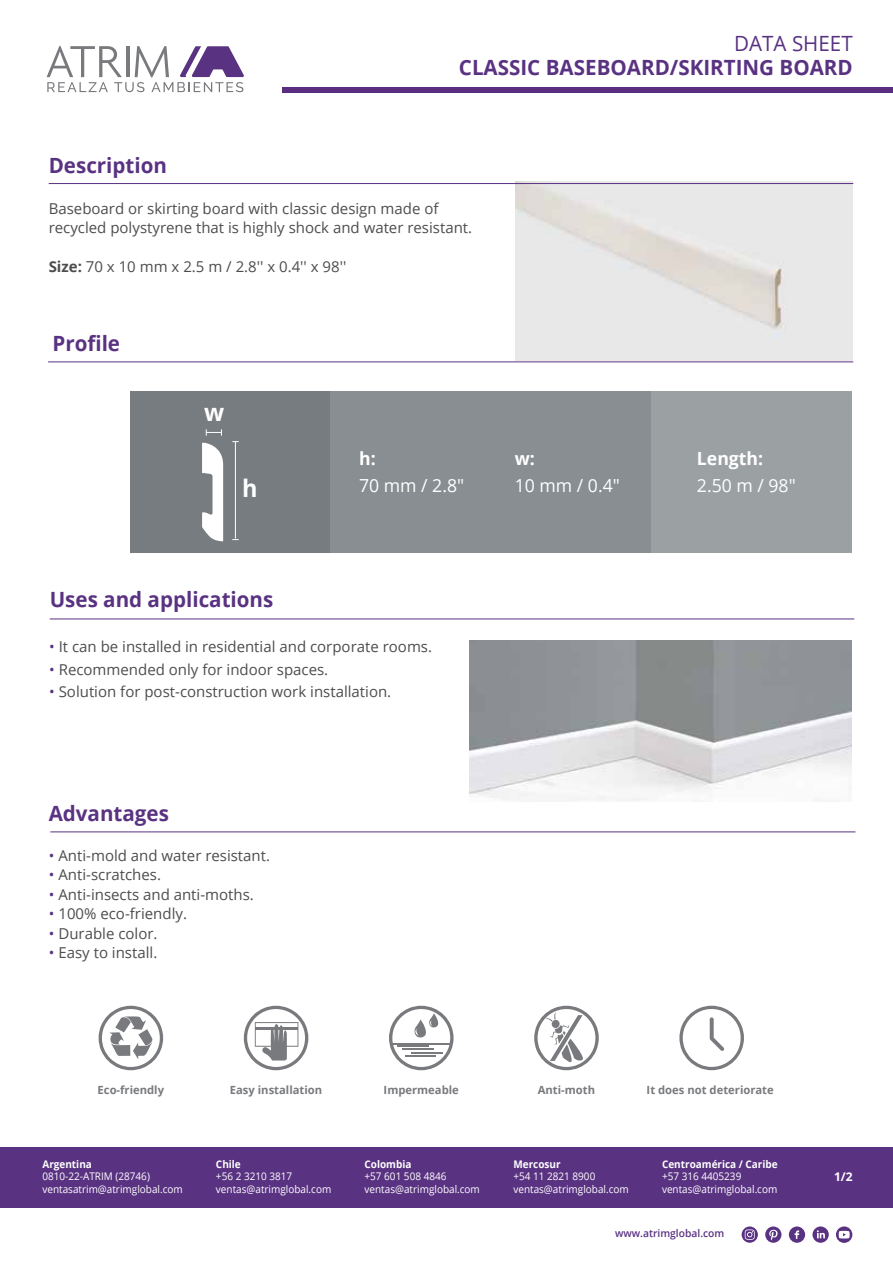
<style>
.page{position:relative;width:893px;height:1263px;background:#fff}
.page>*{position:absolute;margin:0;border:0;box-sizing:border-box;transform-origin:0 0}
.t1{font:700 24px "Open Sans";color:#fff}
.t2{font:700 21px "Open Sans";color:#5a3282}
.t3{font:21px "Open Sans";color:#5a3282}
.t4{font:18px "Open Sans";color:#fff}
.t5{font:700 18px "Open Sans";color:#fff}
.t6{font:15px/19.5px "Open Sans";color:#4d4d4f}
.t7{font:700 12px "Open Sans";color:#fff}
.t8{font:700 11.25px "Open Sans";color:#797a7d}
.t9{font:10.5px/12px "Open Sans";color:#fff;scale:.95 1}
.t10{font:700 10.5px "Open Sans";color:#fff;scale:.95 1}
.t11{font:600 10.5px "Open Sans";color:#5a3282}
.s1{font-weight:700}
.s2{color:#5a3282}
</style>
<div class="page">
<img style="left:515px;top:182px;width:337px;height:179px">
<img style="left:469px;top:641px;width:382px;height:161px">
<div style="left:650px;top:391px;width:202px;height:161px;background:#9ba0a3"></div>
<div style="left:131px;top:391px;width:203px;height:161px;background:#777c80"></div>
<div style="left:330px;top:391px;width:321px;height:161px;background:#888e91"></div>
<hr style="left:235px;top:442px;width:1px;height:96px;background:#fff">
<svg style="left:206px;top:429px;width:16px;height:7px"></svg>
<svg style="left:202px;top:443px;width:21px;height:98px"></svg>
<div style="left:0;top:1147px;width:893px;height:60px;background:#5a3282"></div>
<svg style="left:812px;top:1226px;width:17px;height:17px"></svg>
<svg style="left:789px;top:1226px;width:16px;height:17px"></svg>
<svg style="left:765px;top:1226px;width:16px;height:17px"></svg>
<svg style="left:742px;top:1226px;width:16px;height:17px"></svg>
<svg style="left:836px;top:1226px;width:16px;height:17px"></svg>
<svg style="left:47px;top:46px;width:197px;height:46px"></svg>
<div style="left:282px;top:87px;width:611px;height:5px;background:#5b2d81"></div>
<hr style="left:49px;top:183px;width:804px;height:1px;background:#5a3282">
<hr style="left:48px;top:361px;width:805px;height:1px;background:#5a3282">
<hr style="left:50px;top:831px;width:805px;height:1px;background:#5a3282">
<hr style="left:50px;top:619px;width:804px;height:1px;background:#5a3282">
<svg style="left:99px;top:1006px;width:64px;height:64px"></svg>
<svg style="left:244px;top:1006px;width:64px;height:64px"></svg>
<svg style="left:389px;top:1006px;width:65px;height:64px"></svg>
<svg style="left:534px;top:1006px;width:65px;height:64px"></svg>
<svg style="left:679px;top:1006px;width:65px;height:64px"></svg>
<h2 class="t3" style="left:734px;top:29px;width:120px">DATA SHEET</h2>
<h2 class="t2" style="left:459px;top:53px;width:395px">CLASSIC BASEBOARD/SKIRTING BOARD</h2>
<h2 class="t2" style="left:49px;top:150px;width:120px">Description</h2>
<p class="t6" style="left:49px;top:198px;width:425px">Baseboard or skirting board with classic design made of recycled polystyrene that is highly shock and water resistant.</p>
<p class="t6" style="left:49px;top:257px;width:299px"><span class="s1">Size:</span> 70 x 10 mm x 2.5 m / 2.8'' x 0.4'' x 98''</p>
<h2 class="t2" style="left:52px;top:328px;width:69px">Profile</h2>
<h1 class="t1" style="left:204px;top:395px;width:22px">w</h1>
<p class="t5" style="left:359px;top:446px;width:18px">h:</p>
<h1 class="t1" style="left:242px;top:472px;width:17px">h</h1>
<p class="t4" style="left:359px;top:473px;width:107px">70 mm / 2.8"</p>
<h2 class="t2" style="left:50px;top:584px;width:225px">Uses and applications</h2>
<p class="t6" style="left:49px;top:637px;width:384px"><span class="s2">•</span> It can be installed in residential and corporate rooms.</p>
<p class="t6" style="left:49px;top:659px;width:281px"><span class="s2">•</span> Recommended only for indoor spaces.</p>
<p class="t6" style="left:49px;top:682px;width:344px"><span class="s2">•</span> Solution for post-construction work installation.</p>
<h2 class="t2" style="left:49px;top:798px;width:122px">Advantages</h2>
<p class="t6" style="left:49px;top:845px;width:223px"><span class="s2">•</span> Anti-mold and water resistant.</p>
<p class="t6" style="left:49px;top:864px;width:114px"><span class="s2">•</span> Anti-scratches.</p>
<p class="t6" style="left:49px;top:884px;width:207px"><span class="s2">•</span> Anti-insects and anti-moths.</p>
<p class="t6" style="left:49px;top:903px;width:140px"><span class="s2">•</span> 100% eco-friendly.</p>
<p class="t6" style="left:49px;top:923px;width:110px"><span class="s2">•</span> Durable color.</p>
<p class="t6" style="left:49px;top:942px;width:110px"><span class="s2">•</span> Easy to install.</p>
<p class="t5" style="left:515px;top:446px;width:22px">w:</p>
<p class="t4" style="left:515px;top:473px;width:107px">10 mm / 0.4"</p>
<p class="t5" style="left:697px;top:446px;width:68px">Length:</p>
<p class="t4" style="left:697px;top:473px;width:100px">2.50 m / 98"</p>
<p class="t8" style="left:98px;top:1082px;width:68px">Eco-friendly</p>
<p class="t8" style="left:230px;top:1082px;width:94px">Easy installation</p>
<p class="t8" style="left:384px;top:1082px;width:77px">Impermeable</p>
<p class="t8" style="left:538px;top:1082px;width:59px">Anti-moth</p>
<p class="t8" style="left:647px;top:1082px;width:129px">It does not deteriorate</p>
<p class="t10" style="left:42px;top:1157px;width:54px">Argentina</p>
<p class="t9" style="left:42px;top:1170px;width:149px">0810-22-ATRIM (28746) ventasatrim@atrimglobal.com</p>
<p class="t10" style="left:216px;top:1157px;width:28px">Chile</p>
<p class="t9" style="left:216px;top:1170px;width:123px">+56 2 3210 3817 ventas@atrimglobal.com</p>
<p class="t10" style="left:365px;top:1157px;width:51px">Colombia</p>
<p class="t9" style="left:365px;top:1170px;width:123px">+57 601 508 4846 ventas@atrimglobal.com</p>
<p class="t10" style="left:662px;top:1157px;width:123px">Centroamérica / Caribe</p>
<p class="t9" style="left:662px;top:1170px;width:123px">+57 316 4405239 ventas@atrimglobal.com</p>
<p class="t11" style="left:615px;top:1226px;width:111px">www.atrimglobal.com</p>
<p class="t10" style="left:513px;top:1157px;width:51px">Mercosur</p>
<p class="t9" style="left:513px;top:1170px;width:123px">+54 11 2821 8900 ventas@atrimglobal.com</p>
<p class="t7" style="left:834px;top:1168px;width:20px">1/2</p>
</div>
